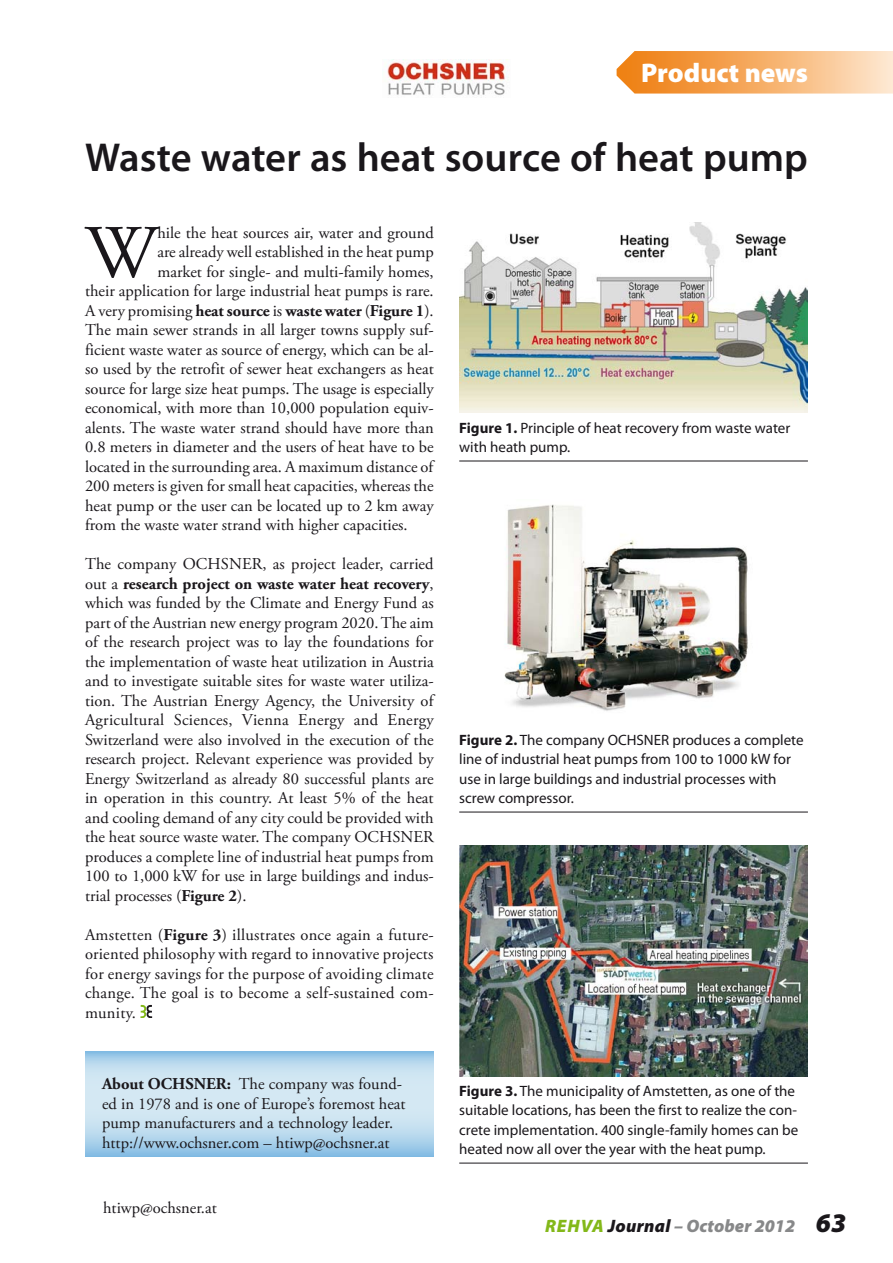
<style>
.page{position:relative;width:893px;height:1263px;background:#fff}
.page>*{position:absolute;margin:0;border:0;box-sizing:border-box;transform-origin:0 0}
.t1{font:75.3px "Adobe Garamond Pro";color:#1a171b}
.t2{font:600 40.5px "Myriad Pro";color:#1a171b}
.t3{font:900 27px "Myriad Pro";color:#fff}
.t4{font:italic 900 18px "Myriad Pro";letter-spacing:.015em;color:#878889}
.t5{font:16.5px/19.5px "Adobe Garamond Pro";color:#1a171b;text-align:justify}
.t6{font:700 16.5px "Adobe Garamond Pro";color:#1a171b}
.t7{font:15px/19.5px "Myriad Pro";color:#1a171b}
.s1{font-weight:400}
.s2{font-weight:700}
.s3{color:#83b819}
.s4{color:#1a171b}
.s5{font-size:27px;color:#1a171b}
</style>
<div class="page">
<img style="left:504px;top:504px;width:244px;height:207px">
<svg style="left:85px;top:1052px;width:349px;height:105px;background:#bfdcee"></svg>
<svg style="left:140px;top:1004px;width:12px;height:14px"></svg>
<img style="left:459px;top:222px;width:349px;height:191px">
<img style="left:459px;top:845px;width:349px;height:231px">
<hr style="left:459px;top:461px;width:349px;height:1px;background:#1a171b">
<hr style="left:459px;top:812px;width:349px;height:1px;background:#1a171b">
<hr style="left:459px;top:1163px;width:349px;height:1px;background:#1a171b">
<img style="left:387px;top:60px;width:122px;height:35px">
<svg style="left:617px;top:51px;width:276px;height:43px;background:#f6b26f"></svg>
<h3 class="t3" style="left:641px;top:54px;width:168px">Product news</h3>
<h2 class="t2" style="left:85px;top:131px;width:724px">Waste water as heat source of heat pump</h2>
<p class="t5" style="left:157px;top:223px;width:278px">hile the heat sources air, water and ground</p>
<p class="t5" style="left:157px;top:243px;width:278px">are already well established in the heat pump</p>
<p class="t5" style="left:157px;top:262px;width:278px">market for single- and multi-family homes,</p>
<p class="t5" style="left:85px;top:282px;width:350px">their application for large industrial heat pumps is rare.</p>
<p class="t6" style="left:85px;top:301px;width:350px"><span class="s1">A very promising</span> heat source <span class="s1">is</span> waste water <span class="s1">(</span>Figure 1<span class="s1">).</span></p>
<p class="t5" style="left:85px;top:321px;width:350px">The main sewer strands in all larger towns supply suf-</p>
<p class="t5" style="left:85px;top:340px;width:350px">ficient waste water as source of energy, which can be al-</p>
<p class="t5" style="left:85px;top:360px;width:350px">so used by the retrofit of sewer heat exchangers as heat</p>
<p class="t5" style="left:85px;top:379px;width:350px">source for large size heat pumps. The usage is especially</p>
<p class="t5" style="left:85px;top:399px;width:350px">economical, with more than 10,000 population equiv-</p>
<p class="t5" style="left:85px;top:418px;width:350px">alents. The waste water strand should have more than</p>
<p class="t5" style="left:85px;top:438px;width:350px">0.8 meters in diameter and the users of heat have to be</p>
<p class="t5" style="left:85px;top:457px;width:350px">located in the surrounding area. A maximum distance of</p>
<p class="t5" style="left:85px;top:477px;width:350px">200 meters is given for small heat capacities, whereas the</p>
<p class="t5" style="left:85px;top:496px;width:350px">heat pump or the user can be located up to 2 km away</p>
<p class="t5" style="left:85px;top:516px;width:324px">from the waste water strand with higher capacities.</p>
<p class="t5" style="left:85px;top:555px;width:350px">The company OCHSNER, as project leader, carried out a <span class="s2">research project on waste water heat recovery</span>, which was funded by the Climate and Energy Fund as part of the Austrian new energy program 2020. The aim of the research project was to lay the foundations for the implementation of waste heat utilization in Austria and to investigate suitable sites for waste water utiliza&shy;tion. The Austrian Energy Agency, the University of Agricultural Sciences, Vienna Energy and Energy Switzerland were also involved in the execution of the research project. Relevant experience was provided by Energy Switzerland as already 80 successful plants are in operation in this country. At least 5% of the heat and cooling demand of any city could be provided with the heat source waste water. The company OCHSNER produces a complete line of industrial heat pumps from 100 to 1,000 kW for use in large buildings and indus&shy;trial processes (<span class="s2">Figure 2</span>).</p>
<p class="t5" style="left:85px;top:925px;width:350px">Amstetten (<span class="s2">Figure 3</span>) illustrates once again a future&shy;oriented philosophy with regard to innovative projects for energy savings for the purpose of avoiding climate change. The goal is to become a self-sustained com&shy;munity.</p>
<h1 class="t1" style="left:85px;top:208px;width:74px">W</h1>
<p class="t5" style="left:102px;top:1075px;width:305px;text-align:left"><span class="s2">About OCHSNER:</span> The company was found&shy;ed in 1978 and is one of Europe’s foremost heat pump manufacturers and a technology leader. http://www.ochsner.com – htiwp@ochsner.at</p>
<p class="t5" style="left:103px;top:1198px;width:115px">htiwp@ochsner.at</p>
<p class="t7" style="left:459px;top:418px;width:333px"><span class="s2">Figure 1.</span> Principle of heat recovery from waste water with heath pump.</p>
<p class="t7" style="left:459px;top:730px;width:346px"><span class="s2">Figure 2.</span> The company OCHSNER produces a complete line of industrial heat pumps from 100 to 1000 kW for use in large buildings and industrial processes with screw compressor.</p>
<p class="t7" style="left:459px;top:1081px;width:341px"><span class="s2">Figure 3.</span> The municipality of Amstetten, as one of the suitable locations, has been the first to realize the con&shy;crete implementation. 400 single-family homes can be heated now all over the year with the heat pump.</p>
<p class="t4" style="left:545px;top:1214px;width:303px"><span class="s3">REHVA</span> <span class="s4">Journal</span> – October 2012 <span class="s5">63</span></p>
</div>
